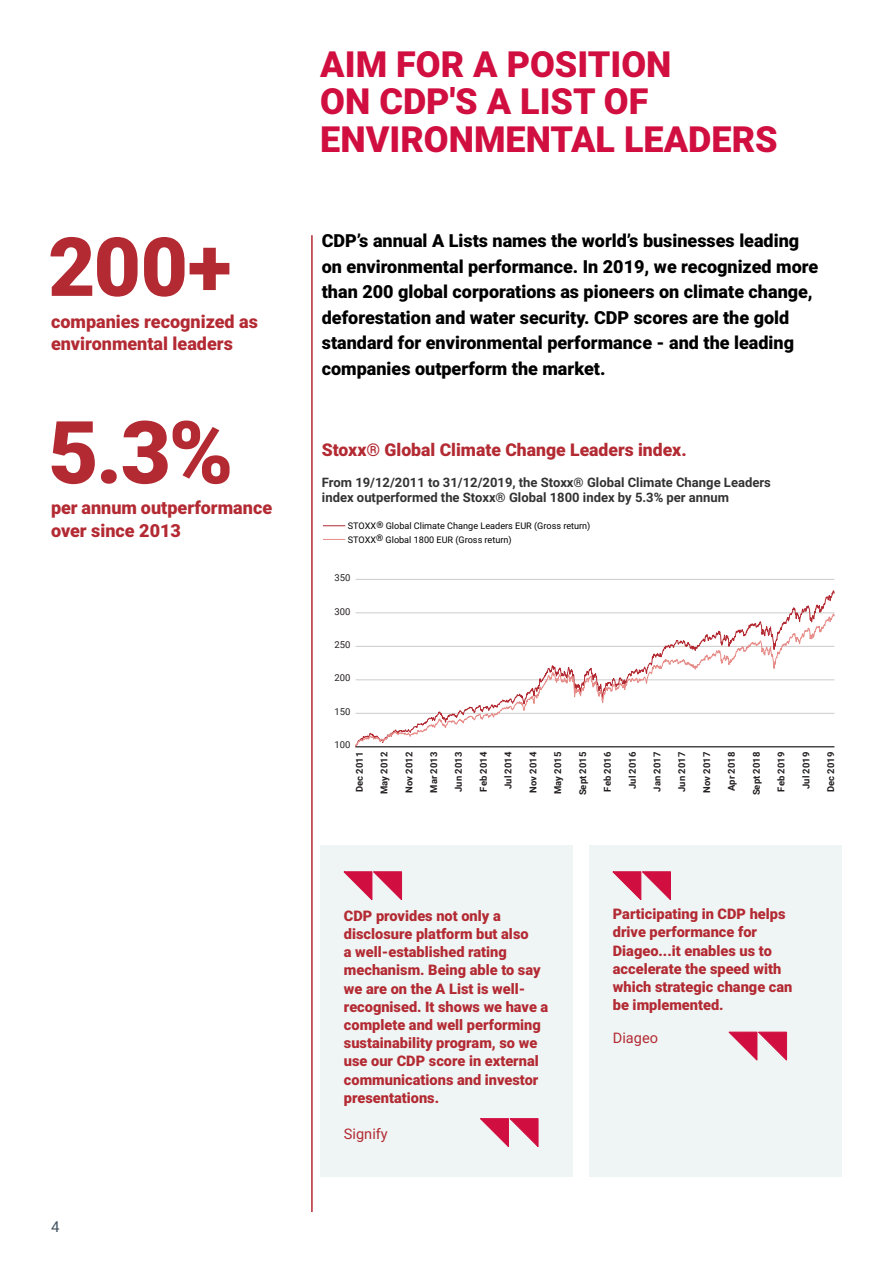
<style>
.page{position:relative;width:893px;height:1263px;background:#fff}
.page>*{position:absolute;margin:0;border:0;box-sizing:border-box;transform-origin:0 0}
.t1{font:900 87px "Roboto";color:#b32a33}
.t2{font:900 81.75px "Roboto";color:#b32a33}
.Paragraph_Style1{font:900 36px/37.5px "Roboto";color:#d10e40}
.t3{font:900 18px/25.5px "Roboto";color:#000}
.t4{font:900 18px/22.5px "Roboto";color:#b32a33}
.t5{font:900 17.55px "Roboto";color:#b32a33}
.Paragraph_Style1-2{font:15px "Roboto";color:#425261}
.t6{font:900 14.55px/18.1px "Roboto";color:#b32a33}
.t7{font:14.55px "Roboto";color:#b32a33}
.Legende{font:700 13.05px "Roboto";color:#333}
.t8{font:700 9.45px "Roboto";color:#231f20}
.t9{font:9.45px "Roboto";color:#231f20}
.Legende-2{font:9.15px "Roboto";color:#000}
</style>
<div class="page">
<div style="left:320px;top:846px;width:253px;height:331px;background:#eff5f4"></div>
<div style="left:590px;top:846px;width:252px;height:331px;background:#eff5f4"></div>
<svg style="left:344px;top:872px;width:58px;height:28px"></svg>
<svg style="left:613px;top:872px;width:57px;height:28px"></svg>
<svg style="left:480px;top:1118px;width:58px;height:29px"></svg>
<svg style="left:729px;top:1032px;width:58px;height:28px"></svg>
<svg style="left:323px;top:525px;width:22px;height:1px"></svg>
<svg style="left:323px;top:539px;width:22px;height:1px"></svg>
<hr style="left:356px;top:579px;width:478px;height:1px;background:#cbcbcb">
<svg style="left:355px;top:590px;width:480px;height:23px"></svg>
<svg style="left:355px;top:613px;width:480px;height:135px"></svg>
<hr style="left:356px;top:746px;width:478px;height:1px;background:#231f20">
<hr style="left:312px;top:235px;width:1px;height:977px;background:#b32a33">
<p class="t2" style="left:48px;top:210px;width:185px">200+</p>
<p class="t4" style="left:51px;top:309px;width:208px">companies recognized as environmental leaders</p>
<p class="t1" style="left:48px;top:391px;width:187px">5.3%</p>
<p class="t4" style="left:51px;top:496px;width:223px">per annum outperformance over since 2013</p>
<p class="Paragraph_Style1-2" style="left:51px;top:1216px;width:10px">4</p>
<p class="Paragraph_Style1" style="left:320px;top:44px;width:459px">AIM FOR A POSITION<br>ON CDP'S A LIST OF<br>ENVIRONMENTAL LEADERS</p>
<p class="t3" style="left:322px;top:228px;width:498px">CDP’s annual A Lists names the world’s businesses leading on environmental performance. In 2019, we recognized more than 200 global corporations as pioneers on climate change, deforestation and water security. CDP scores are the gold standard for environmental performance - and the leading companies outperform the market.</p>
<p class="t5" style="left:322px;top:437px;width:366px">Stoxx® Global Climate Change Leaders index.</p>
<p class="Legende" style="left:322px;top:473px;width:450px">From 19/12/2011 to 31/12/2019, the Stoxx® Global Climate Change Leaders</p>
<p class="Legende" style="left:322px;top:489px;width:409px">index outperformed the Stoxx® Global 1800 index by 5.3% per annum</p>
<p class="Legende-2" style="left:348px;top:519px;width:244px">STOXX® Global Climate Change Leaders EUR (Gross return)</p>
<p class="Legende-2" style="left:348px;top:533px;width:165px">STOXX® Global 1800 EUR (Gross return)</p>
<p class="t9" style="left:334px;top:571px;width:17px">350</p>
<p class="t9" style="left:334px;top:605px;width:17px">300</p>
<p class="t9" style="left:334px;top:638px;width:17px">250</p>
<p class="t9" style="left:334px;top:671px;width:17px">200</p>
<p class="t9" style="left:334px;top:705px;width:17px">150</p>
<p class="t9" style="left:334px;top:738px;width:17px">100</p>
<p class="t8" style="left:353px;top:792px;width:42px;rotate:-90deg">Dec 2011</p>
<p class="t8" style="left:378px;top:794px;width:44px;rotate:-90deg">May 2012</p>
<p class="t8" style="left:402px;top:793px;width:42px;rotate:-90deg">Nov 2012</p>
<p class="t8" style="left:427px;top:793px;width:42px;rotate:-90deg">Mar 2013</p>
<p class="t8" style="left:452px;top:792px;width:41px;rotate:-90deg">Jun 2013</p>
<p class="t8" style="left:477px;top:791px;width:41px;rotate:-90deg">Feb 2014</p>
<p class="t8" style="left:502px;top:789px;width:39px;rotate:-90deg">Jul 2014</p>
<p class="t8" style="left:526px;top:793px;width:42px;rotate:-90deg">Nov 2014</p>
<p class="t8" style="left:551px;top:794px;width:44px;rotate:-90deg">May 2015</p>
<p class="t8" style="left:576px;top:795px;width:45px;rotate:-90deg">Sept 2015</p>
<p class="t8" style="left:601px;top:791px;width:41px;rotate:-90deg">Feb 2016</p>
<p class="t8" style="left:626px;top:789px;width:39px;rotate:-90deg">Jul 2016</p>
<p class="t8" style="left:650px;top:792px;width:41px;rotate:-90deg">Jan 2017</p>
<p class="t8" style="left:675px;top:792px;width:41px;rotate:-90deg">Jun 2017</p>
<p class="t8" style="left:700px;top:793px;width:42px;rotate:-90deg">Nov 2017</p>
<p class="t8" style="left:725px;top:791px;width:41px;rotate:-90deg">Apr 2018</p>
<p class="t8" style="left:750px;top:795px;width:45px;rotate:-90deg">Sept 2018</p>
<p class="t8" style="left:774px;top:791px;width:41px;rotate:-90deg">Feb 2019</p>
<p class="t8" style="left:799px;top:789px;width:39px;rotate:-90deg">Jul 2019</p>
<p class="t8" style="left:824px;top:792px;width:42px;rotate:-90deg">Dec 2019</p>
<p class="t6" style="left:344px;top:906px;width:206px">CDP provides not only a disclosure platform but also<br>a well-established rating mechanism. Being able to say we are on the A List is well&shy;recognised. It shows we have a complete and well performing sustainability program, so we use our CDP score in external communications and investor presentations.</p>
<p class="t7" style="left:344px;top:1124px;width:45px">Signify</p>
<p class="t6" style="left:613px;top:904px;width:174px">Participating in CDP helps drive performance for<br>Diageo...it enables us to</p>
<p class="t6" style="left:613px;top:959px;width:181px">accelerate the speed with which strategic change can be implemented.</p>
<p class="t7" style="left:613px;top:1028px;width:47px">Diageo</p>
</div>
